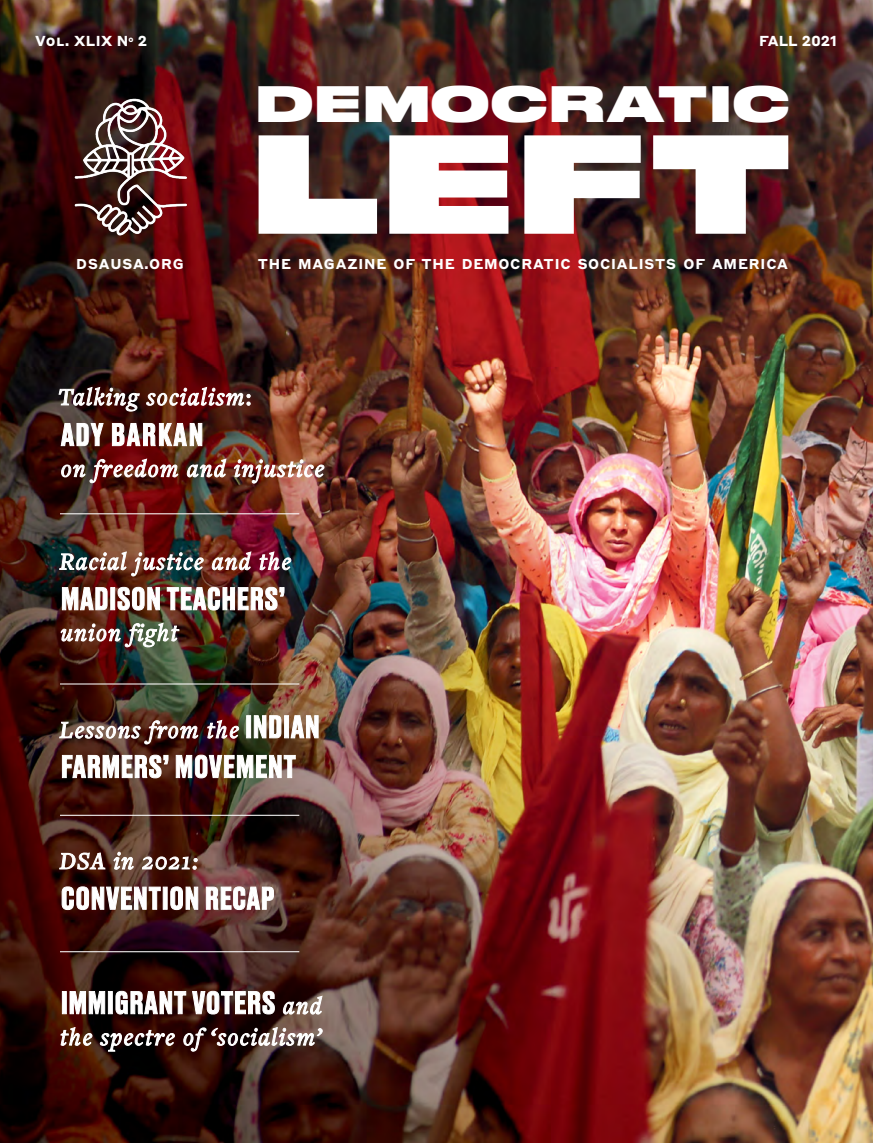
<style>
.page{position:relative;width:873px;height:1143px;background:#fff}
.page>*{position:absolute;margin:0;border:0;box-sizing:border-box;transform-origin:0 0}
.t1{font:132.3px "Druk Wide Super";color:#fff}
.t2{font:800 48.15px "Druk Wide";letter-spacing:.055em;color:#fff}
.t3{font:700 14.25px "Styrene B";color:#fff}
.t4{font:700 14.1px "Styrene B";letter-spacing:.06em;color:#fff}
</style>
<div class="page">
<img style="left:0;top:0;width:873px;height:1143px">
<img style="left:57px;top:95px;width:145px;height:145px">
<img style="left:62px;top:755px;width:234px;height:23px">
<img style="left:59px;top:715px;width:259px;height:29px">
<svg style="left:62px;top:887px;width:212px;height:23px"></svg>
<svg style="left:59px;top:850px;width:139px;height:22px"></svg>
<img style="left:61px;top:623px;width:118px;height:24px">
<img style="left:62px;top:587px;width:222px;height:23px">
<img style="left:59px;top:551px;width:232px;height:25px">
<img style="left:61px;top:459px;width:263px;height:24px">
<svg style="left:61px;top:423px;width:141px;height:23px"></svg>
<img style="left:59px;top:385px;width:192px;height:26px">
<svg style="left:61px;top:1027px;width:262px;height:25px"></svg>
<svg style="left:62px;top:991px;width:260px;height:23px"></svg>
<hr style="left:60px;top:513px;width:239px;height:1px;background:#fff">
<hr style="left:60px;top:683px;width:239px;height:2px;background:#fff">
<hr style="left:60px;top:815px;width:239px;height:1px;background:#fff">
<hr style="left:60px;top:951px;width:239px;height:1px;background:#fff">
<p class="t3" style="left:35px;top:29px;width:113px">Vol. XLIX N<sup>o</sup> 2</p>
<p class="t3" style="left:759px;top:29px;width:79px">FALL 2021</p>
<h2 class="t2" style="left:257px;top:64px;width:534px">DEMOCRATIC</h2>
<p class="t4" style="left:76px;top:252px;width:109px">DSAUSA.ORG</p>
<h1 class="t1" style="left:255px;top:74px;width:537px">LEFT</h1>
<p class="t4" style="left:258px;top:252px;width:531px">THE MAGAZINE OF THE DEMOCRATIC SOCIALISTS OF AMERICA</p>
</div>
